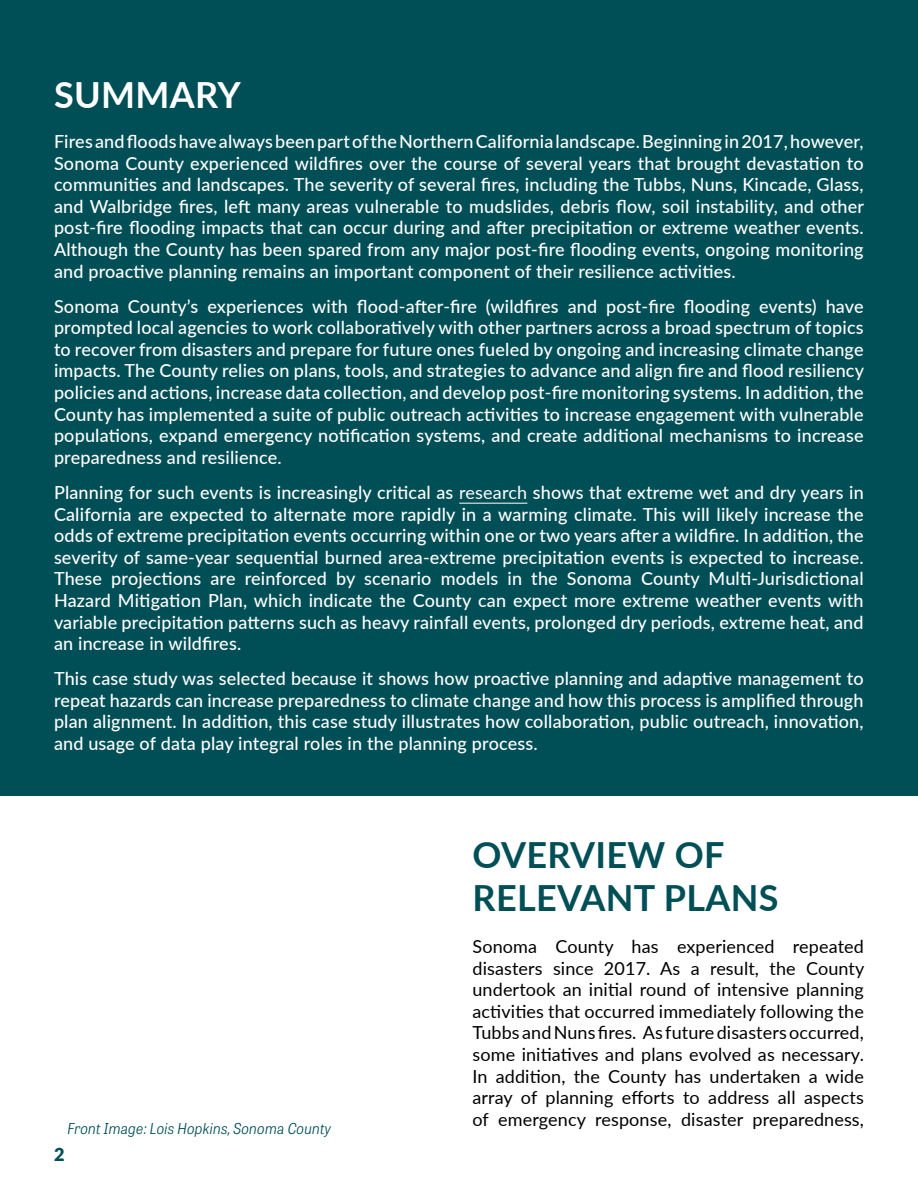
<style>
.page{position:relative;width:918px;height:1188px;background:#fff}
.page>*{position:absolute;margin:0;border:0;box-sizing:border-box;transform-origin:0 0}
.H2_Sub_Section_Title{font:700 36px/43.2px "Lato";letter-spacing:.01em;color:#004f56}
.H2_Section_Title{font:700 36px "Lato";letter-spacing:.01em;color:#fff}
.P_Body{font:500 18px/21.6px "Lato";letter-spacing:.01em;color:#fff;text-align:justify}
.P_Body-2{font:18px/21.6px "Lato";letter-spacing:.005em;color:#000;text-align:justify}
.t1{font:900 18px "Lato";color:#004f56}
.t2{font:italic 300 15px "Tablet Gothic Narrow";letter-spacing:.01em;color:#004f56}
.s1{font-weight:400}
</style>
<div class="page">
<div style="left:0;top:0;width:918px;height:796px;background:#004f56"></div>
<hr style="left:459px;top:503px;width:68px;height:1px;background:#fff">
<h2 class="H2_Section_Title" style="left:54px;top:69px;width:188px">SUMMARY</h2>
<p class="P_Body" style="left:54px;top:130px;width:812px">Fires and floods have always been part of the Northern California landscape. Beginning in 2017, however, Sonoma County experienced wildfires over the course of several years that brought devastation to communities and landscapes. The severity of several fires, including the Tubbs, Nuns, Kincade, Glass, and Walbridge fires, left many areas vulnerable to mudslides, debris flow, soil instability, and other post-fire flooding impacts that can occur during and after precipitation or extreme weather events.<br>Although the County has been spared from any major post-fire flooding events, ongoing monitoring and proactive planning remains an important component of their resilience activities.</p>
<p class="P_Body" style="left:54px;top:295px;width:812px">Sonoma County’s experiences with flood-after-fire (wildfires and post-fire flooding events) have prompted local agencies to work collaboratively with other partners across a broad spectrum of topics to recover from disasters and prepare for future ones fueled by ongoing and increasing climate change impacts. The County relies on plans, tools, and strategies to advance and align fire and flood resiliency policies and actions, increase data collection, and develop post-fire monitoring systems. In addition, the County has implemented a suite of public outreach activities to increase engagement with vulnerable populations, expand emergency notification systems, and create additional mechanisms to increase preparedness and resilience.</p>
<p class="P_Body" style="left:54px;top:481px;width:811px">Planning for such events is increasingly critical as <span class="s1">research</span> shows that extreme wet and dry years in California are expected to alternate more rapidly in a warming climate. This will likely increase the odds of extreme precipitation events occurring within one or two years after a wildfire. In addition, the severity of same-year sequential burned area-extreme precipitation events is expected to increase.<br>These projections are reinforced by scenario models in the Sonoma County Multi-Jurisdictional Hazard Mitigation Plan, which indicate the County can expect more extreme weather events with variable precipitation patterns such as heavy rainfall events, prolonged dry periods, extreme heat, and an increase in wildfires.</p>
<p class="P_Body" style="left:54px;top:667px;width:811px">This case study was selected because it shows how proactive planning and adaptive management to repeat hazards can increase preparedness to climate change and how this process is amplified through plan alignment. In addition, this case study illustrates how collaboration, public outreach, innovation, and usage of data play integral roles in the planning process.</p>
<p class="t2" style="left:68px;top:1118px;width:265px">Front Image: Lois Hopkins, Sonoma County</p>
<p class="t1" style="left:54px;top:1141px;width:12px">2</p>
<h2 class="H2_Sub_Section_Title" style="left:472px;top:832px;width:308px">OVERVIEW OF<br>RELEVANT PLANS</h2>
<p class="P_Body-2" style="left:472px;top:935px;width:393px">Sonoma County has experienced repeated disasters since 2017. As a result, the County undertook an initial round of intensive planning activities that occurred immediately following the Tubbs and Nuns fires. As future disasters occurred, some initiatives and plans evolved as necessary.<br>In addition, the County has undertaken a wide array of planning efforts to address all aspects of emergency response, disaster preparedness,</p>
</div>
